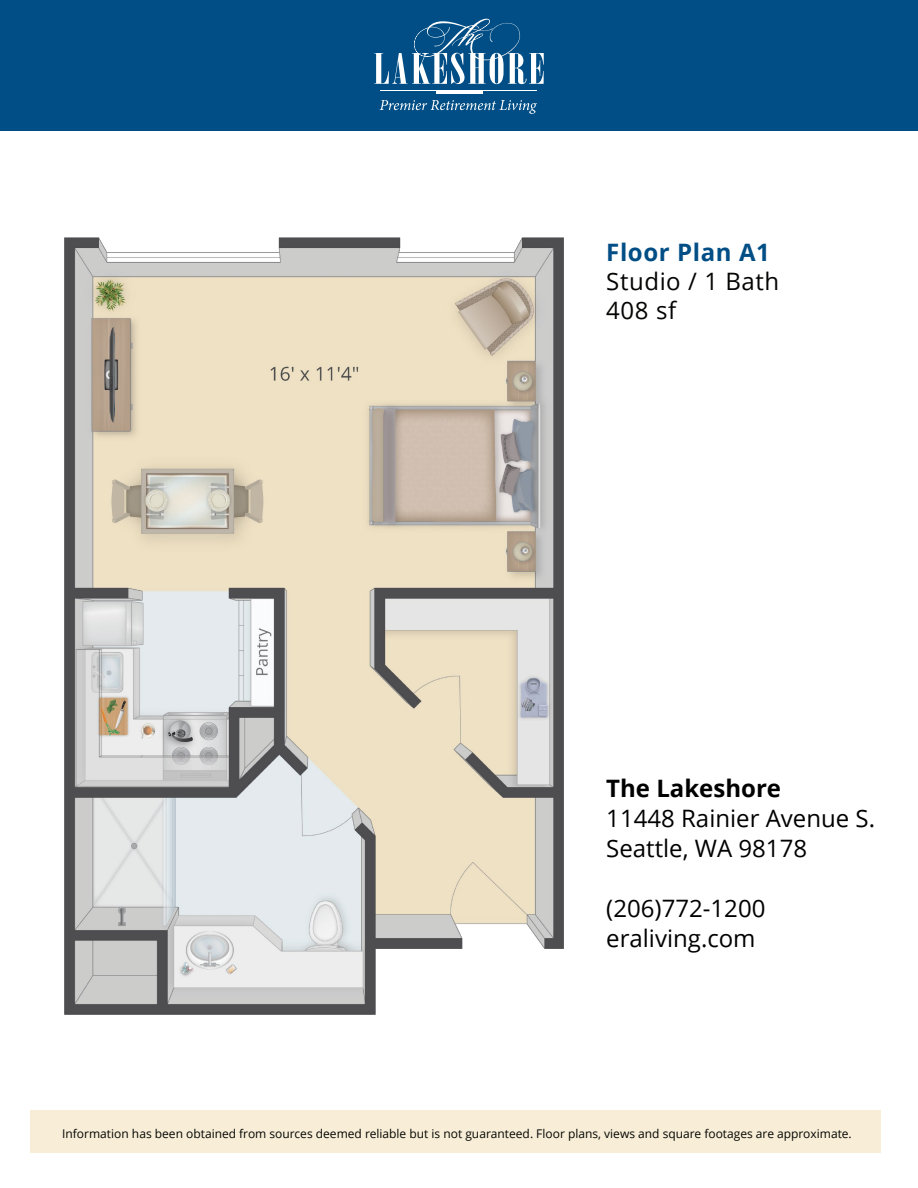
<style>
.page{position:relative;width:918px;height:1188px;background:#fff}
.page>*{position:absolute;margin:0;border:0;box-sizing:border-box;transform-origin:0 0}
.t1{font:24px/30px "Open Sans";color:#000}
.t2{font:24px/28.8px "Open Sans";letter-spacing:.025em;color:#040503}
.t3{font:700 24px "Open Sans";color:#000}
.t4{font:700 24px "Open Sans";letter-spacing:.025em;color:#004e85}
.t5{font:12px "Open Sans";color:#040503}
</style>
<div class="page">
<div style="left:30px;top:1111px;width:851px;height:42px;background:#f8eed7"></div>
<div style="left:0;top:0;width:918px;height:131px;background:#004e85"></div>
<hr style="left:380px;top:91px;width:157px;height:1px;background:#fff">
<hr style="left:436px;top:91px;width:46px;height:3px;background:#fff">
<svg style="left:374px;top:18px;width:170px;height:66px"></svg>
<svg style="left:380px;top:100px;width:157px;height:14px"></svg>
<img style="left:64px;top:237px;width:499px;height:778px">
<h1 class="t4" style="left:606px;top:235px;width:165px">Floor Plan A1</h1>
<h1 class="t2" style="left:606px;top:266px;width:175px">Studio / 1 Bath<br>408 sf</h1>
<h1 class="t3" style="left:606px;top:771px;width:176px">The Lakeshore</h1>
<h1 class="t1" style="left:606px;top:803px;width:270px">11448 Rainier Avenue S.<br>Seattle, WA 98178</h1>
<h1 class="t1" style="left:606px;top:893px;width:161px">(206)772-1200 eraliving.com</h1>
<p class="t5" style="left:62px;top:1126px;width:791px">Information has been obtained from sources deemed reliable but is not guaranteed. Floor plans, views and square footages are approximate.</p>
</div>
